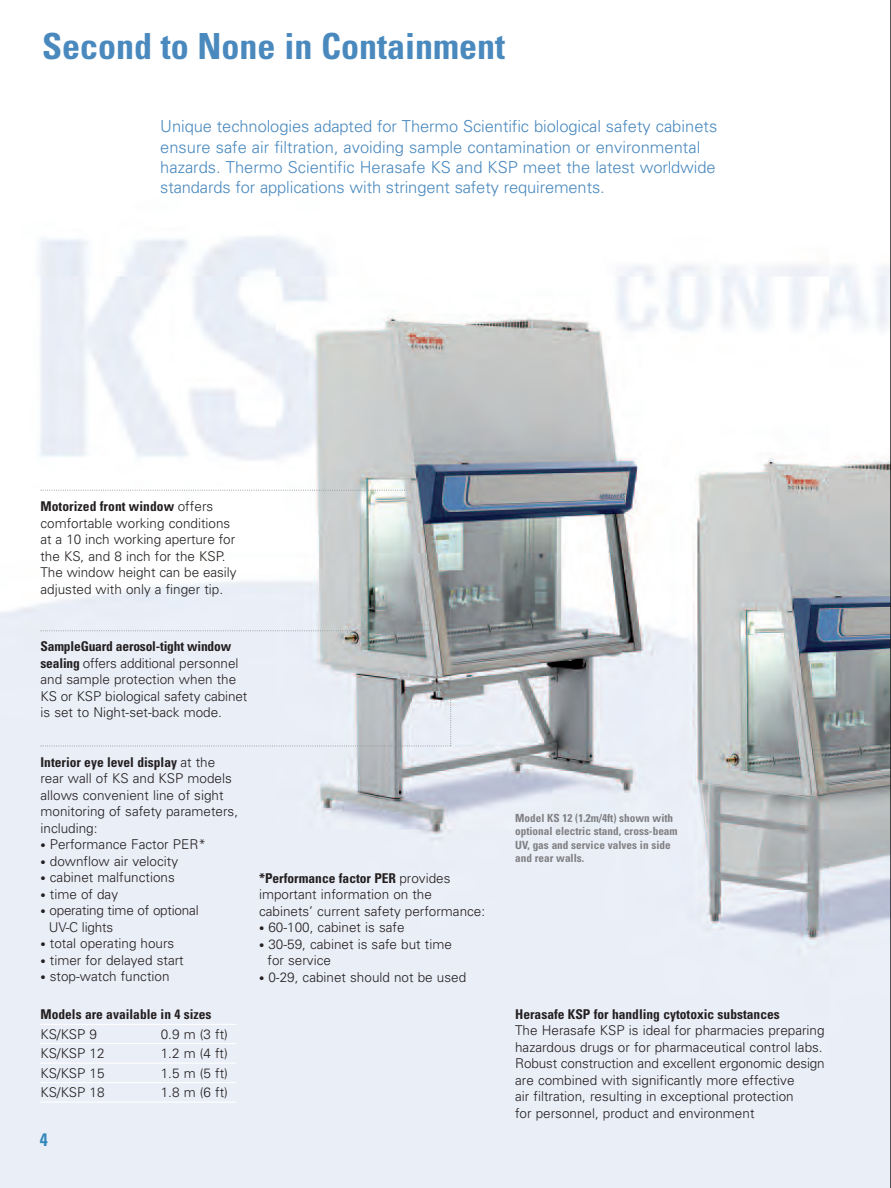
<style>
.page{position:relative;width:891px;height:1188px;background:#fff}
.page>*{position:absolute;margin:0;border:0;box-sizing:border-box;transform-origin:0 0}
.t1{font:700 condensed 36px "Univers";color:#4a89be}
.t2{font:700 condensed 18px "Univers";color:#3287ba}
.t3{font:300 16.5px/20.2px "Univers";letter-spacing:-.005em;color:#4a89be}
.t4{font:300 13.5px/16.5px "Univers";color:#231f20}
.t5{font:700 condensed 13.5px "Univers";color:#231f20}
.t6{font:700 condensed 11.25px/13.5px "Univers";color:#808083}
.s1{font-weight:700;font-stretch:condensed}
.s2{font-size:10.5px}
</style>
<div class="page">
<img style="left:0;top:236px;width:890px;height:952px">
<hr style="left:890px;top:0;width:1px;height:1188px;background:#231f20">
<svg style="left:40px;top:490px;width:365px;height:1px"></svg>
<svg style="left:40px;top:570px;width:411px;height:177px;background:#dbdfe5"></svg>
<hr style="left:40px;top:1024px;width:196px;height:1px;background:#fff">
<hr style="left:40px;top:1043px;width:196px;height:1px;background:#fff">
<hr style="left:40px;top:1063px;width:196px;height:1px;background:#fff">
<hr style="left:40px;top:1082px;width:196px;height:1px;background:#fff">
<hr style="left:40px;top:1102px;width:196px;height:1px;background:#fff">
<h1 class="t1" style="left:42px;top:33px;width:465px">Second to None in Containment</h1>
<p class="t3" style="left:160px;top:118px;width:558px">Unique technologies adapted for Thermo Scientific biological safety cabinets ensure safe air filtration, avoiding sample contamination or environmental hazards. Thermo Scientific Herasafe KS and KSP meet the latest worldwide standards for applications with stringent safety requirements.</p>
<p class="t4" style="left:40px;top:500px;width:198px"><span class="s1">Motorized front window</span> offers comfortable working conditions at a 10 inch working aperture for the KS, and 8 inch for the KSP.<br>The window height can be easily adjusted with only a finger tip.</p>
<p class="t4" style="left:40px;top:639px;width:208px"><span class="s1">SampleGuard aerosol-tight window sealing</span> offers additional personnel and sample protection when the KS or KSP biological safety cabinet is set to Night-set-back mode.</p>
<p class="t4" style="left:40px;top:755px;width:199px"><span class="s1">Interior eye level display</span> at the rear wall of KS and KSP models allows convenient line of sight monitoring of safety parameters, including:</p>
<p class="t4" style="left:40px;top:837px;width:167px"><span class="s2">•</span> Performance Factor PER*</p>
<p class="t4" style="left:40px;top:854px;width:139px"><span class="s2">•</span> downflow air velocity</p>
<p class="t4" style="left:40px;top:870px;width:136px"><span class="s2">•</span> cabinet malfunctions</p>
<p class="t4" style="left:40px;top:887px;width:79px"><span class="s2">•</span> time of day</p>
<p class="t4" style="left:49px;top:903px;width:151px;text-indent:-8px"><span class="s2">•</span> operating time of optional<br>UV-C lights</p>
<p class="t4" style="left:40px;top:936px;width:135px"><span class="s2">•</span> total operating hours</p>
<p class="t4" style="left:40px;top:953px;width:145px"><span class="s2">•</span> timer for delayed start</p>
<p class="t4" style="left:40px;top:969px;width:131px"><span class="s2">•</span> stop-watch function</p>
<p class="t5" style="left:40px;top:1009px;width:172px">Models are available in 4 sizes</p>
<p class="t4" style="left:40px;top:1027px;width:58px">KS/KSP 9</p>
<p class="t4" style="left:161px;top:1027px;width:69px">0.9 m (3 ft)</p>
<p class="t4" style="left:40px;top:1046px;width:66px">KS/KSP 12</p>
<p class="t4" style="left:161px;top:1046px;width:68px">1.2 m (4 ft)</p>
<p class="t4" style="left:40px;top:1066px;width:66px">KS/KSP 15</p>
<p class="t4" style="left:161px;top:1066px;width:69px">1.5 m (5 ft)</p>
<p class="t4" style="left:40px;top:1085px;width:66px">KS/KSP 18</p>
<p class="t4" style="left:161px;top:1085px;width:69px">1.8 m (6 ft)</p>
<h2 class="t2" style="left:40px;top:1133px;width:9px">4</h2>
<p class="t4" style="left:259px;top:871px;width:228px"><span class="s1">*Performance factor PER</span> provides important information on the cabinets’ current safety performance:</p>
<p class="t4" style="left:259px;top:921px;width:147px"><span class="s2">•</span> 60-100, cabinet is safe</p>
<p class="t4" style="left:268px;top:937px;width:186px;text-indent:-8px"><span class="s2">•</span> 30-59, cabinet is safe but time for service</p>
<p class="t4" style="left:259px;top:970px;width:209px"><span class="s2">•</span> 0-29, cabinet should not be used</p>
<p class="t6" style="left:515px;top:812px;width:164px">Model KS 12 (1.2m/4ft) shown with optional electric stand, cross-beam<br>UV, gas and service valves in side and rear walls.</p>
<p class="t5" style="left:515px;top:1009px;width:266px">Herasafe KSP for handling cytotoxic substances</p>
<p class="t4" style="left:515px;top:1024px;width:311px">The Herasafe KSP is ideal for pharmacies preparing hazardous drugs or for pharmaceutical control labs.<br>Robust construction and excellent ergonomic design are combined with significantly more effective<br>air filtration, resulting in exceptional protection<br>for personnel, product and environment</p>
</div>
